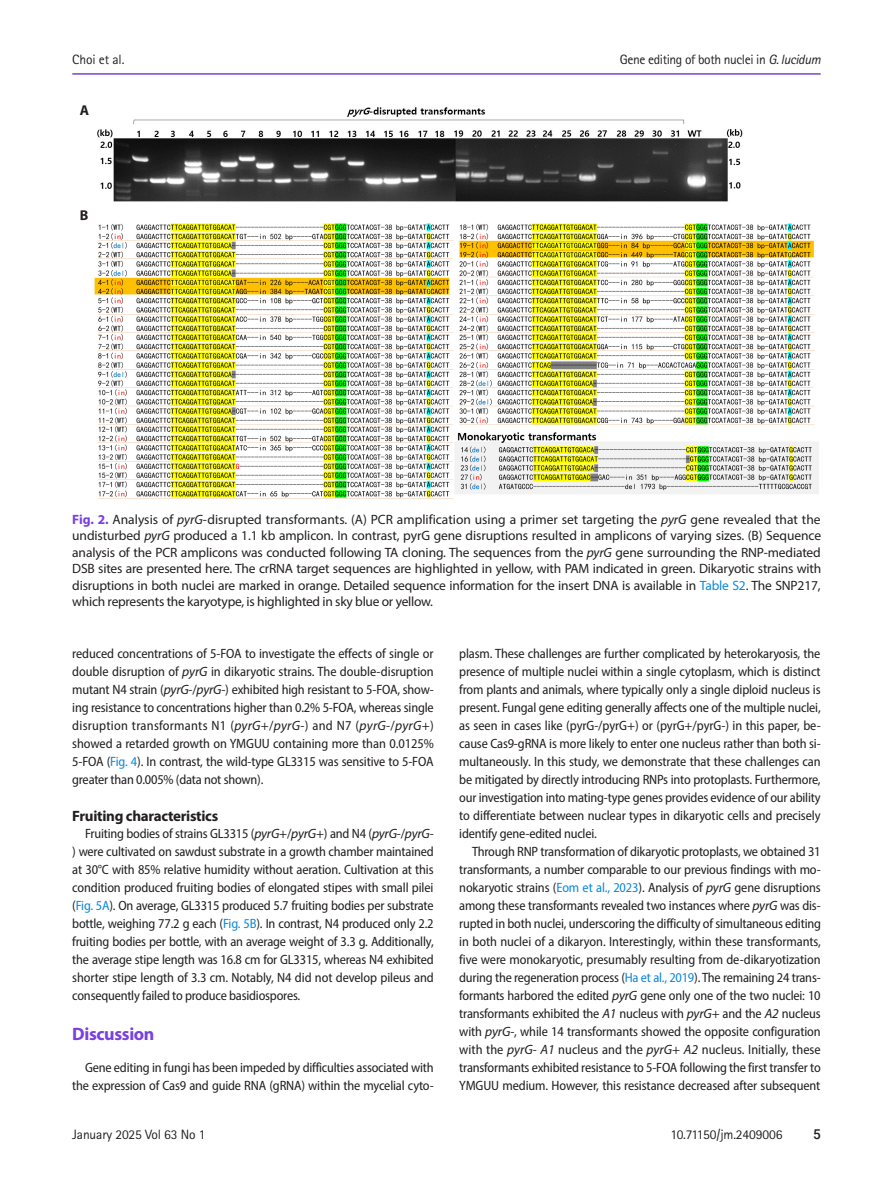
<style>
.page{position:relative;width:893px;height:1191px;background:#fff}
.page>*{position:absolute;margin:0;border:0;box-sizing:border-box;transform-origin:0 0}
.t1{font:700 18px "Myriad Pro";letter-spacing:-.02em;color:#793fdf}
.t2{font:700 15px "Myriad Pro";letter-spacing:-.02em;color:#231f20}
.fig-caption{font:700 14.25px "Myriad Pro";color:#231f20}
.body{font:semi-condensed 13.5px/18px "Myriad Pro";letter-spacing:-.015em;color:#231f20;text-align:justify}
.fig-caption-2{font:13.5px/16.5px "Myriad Pro";letter-spacing:-.02em;color:#231f20;text-align:justify}
.t3{font:13.5px "Rotis Sans Serif Std";letter-spacing:-.01em;color:#231f20}
.t4{font:13.5px "Rotis Sans Serif Std";letter-spacing:-.03em;color:#231f20}
.t5{font:500 13.5px "Roboto";color:#231f20}
.s1{font-style:italic}
.s2{font-weight:700;color:#793fdf}
.s3{color:#0b88de}
.s4{font-style:italic;font-stretch:normal}
</style>
<div class="page">
<img style="left:97px;top:107px;width:646px;height:95px">
<img style="left:94px;top:223px;width:725px;height:276px">
<div style="left:80px;top:103px;width:27px;height:18px;background:#fff"></div>
<hr style="left:72px;top:73px;width:749px;height:2px;background:#793fdf">
<p class="t3" style="left:72px;top:51px;width:54px">Choi et al.</p>
<p class="t4" style="left:620px;top:51px;width:202px">Gene editing of both nuclei in <span class="s1">G. lucidum</span></p>
<p class="fig-caption" style="left:80px;top:101px;width:11px">A</p>
<p class="fig-caption" style="left:80px;top:206px;width:10px">B</p>
<p class="fig-caption-2" style="left:72px;top:510px;width:750px"><span class="s2">Fig. 2.</span> Analysis of <span class="s1">pyrG</span>-disrupted transformants. (A) PCR amplification using a primer set targeting the <span class="s1">pyrG</span> gene revealed that the undisturbed <span class="s1">pyrG</span> produced a 1.1 kb amplicon. In contrast, pyrG gene disruptions resulted in amplicons of varying sizes. (B) Sequence analysis of the PCR amplicons was conducted following TA cloning. The sequences from the <span class="s1">pyrG</span> gene surrounding the RNP-mediated DSB sites are presented here. The crRNA target sequences are highlighted in yellow, with PAM indicated in green. Dikaryotic strains with disruptions in both nuclei are marked in orange. Detailed sequence information for the insert DNA is available in <span class="s3">Table S2</span>. The SNP217, which represents the karyotype, is highlighted in sky blue or yellow.</p>
<p class="body" style="left:72px;top:644px;width:363px">reduced concentrations of 5-FOA to investigate the effects of single or double disruption of <span class="s4">pyrG</span> in dikaryotic strains. The double-disruption mutant N4 strain (<span class="s4">pyrG</span>-/<span class="s4">pyrG</span>-) exhibited high resistant to 5-FOA, show&shy;ing resistance to concentrations higher than 0.2% 5-FOA, whereas single disruption transformants N1 (<span class="s4">pyrG</span>+/<span class="s4">pyrG</span>-) and N7 (<span class="s4">pyrG</span>-/<span class="s4">pyrG</span>+) showed a retarded growth on YMGUU containing more than 0.0125% 5-FOA (<span class="s3">Fig. 4</span>). In contrast, the wild-type GL3315 was sensitive to 5-FOA greater than 0.005% (data not shown).</p>
<p class="t2" style="left:72px;top:806px;width:147px">Fruiting characteristics</p>
<p class="body" style="left:72px;top:824px;width:363px;text-indent:13px">Fruiting bodies of strains GL3315 (<span class="s4">pyrG</span>+/<span class="s4">pyrG</span>+) and N4 (<span class="s4">pyrG</span>-/<span class="s4">pyrG</span>-) were cultivated on sawdust substrate in a growth chamber maintained at 30°C with 85% relative humidity without aeration. Cultivation at this condition produced fruiting bodies of elongated stipes with small pilei (<span class="s3">Fig. 5A</span>). On average, GL3315 produced 5.7 fruiting bodies per substrate bottle, weighing 77.2 g each (<span class="s3">Fig. 5B</span>). In contrast, N4 produced only 2.2 fruiting bodies per bottle, with an average weight of 3.3 g. Additionally, the average stipe length was 16.8 cm for GL3315, whereas N4 exhibited shorter stipe length of 3.3 cm. Notably, N4 did not develop pileus and consequently failed to produce basidiospores.</p>
<p class="t1" style="left:72px;top:1022px;width:84px">Discussion</p>
<p class="body" style="left:72px;top:1058px;width:363px;text-align:right">Gene editing in fungi has been impeded by difficulties associated with the expression of Cas9 and guide RNA (gRNA) within the mycelial cyto-</p>
<p class="body" style="left:459px;top:644px;width:363px">plasm. These challenges are further complicated by heterokaryosis, the presence of multiple nuclei within a single cytoplasm, which is distinct from plants and animals, where typically only a single diploid nucleus is present. Fungal gene editing generally affects one of the multiple nuclei, as seen in cases like (pyrG-/pyrG+) or (pyrG+/pyrG-) in this paper, be&shy;cause Cas9-gRNA is more likely to enter one nucleus rather than both si&shy;multaneously. In this study, we demonstrate that these challenges can be mitigated by directly introducing RNPs into protoplasts. Furthermore, our investigation into mating-type genes provides evidence of our ability to differentiate between nuclear types in dikaryotic cells and precisely identify gene-edited nuclei.</p>
<p class="body" style="left:459px;top:842px;width:363px;text-indent:13px">Through RNP transformation of dikaryotic protoplasts, we obtained 31 transformants, a number comparable to our previous findings with mo&shy;nokaryotic strains (<span class="s3">Eom et al., 2023</span>). Analysis of <span class="s4">pyrG</span> gene disruptions among these transformants revealed two instances where <span class="s4">pyrG</span> was dis&shy;rupted in both nuclei, underscoring the difficulty of simultaneous editing in both nuclei of a dikaryon. Interestingly, within these transformants, five were monokaryotic, presumably resulting from de-dikaryotization during the regeneration process (<span class="s3">Ha et al., 2019</span>). The remaining 24 trans&shy;formants harbored the edited <span class="s4">pyrG</span> gene only one of the two nuclei: 10 transformants exhibited the <span class="s4">A1</span> nucleus with <span class="s4">pyrG</span>+ and the <span class="s4">A2</span> nucleus with <span class="s4">pyrG</span>-, while 14 transformants showed the opposite configuration with the <span class="s4">pyrG</span>- <span class="s4">A1</span> nucleus and the <span class="s4">pyrG</span>+ <span class="s4">A2</span> nucleus. Initially, these transformants exhibited resistance to 5-FOA following the first transfer to YMGUU medium. However, this resistance decreased after subsequent</p>
<p class="t3" style="left:72px;top:1126px;width:135px">January 2025 Vol 63 No 1</p>
<p class="t3" style="left:671px;top:1126px;width:113px">10.71150/jm.2409006</p>
<p class="t5" style="left:813px;top:1124px;width:9px">5</p>
</div>
